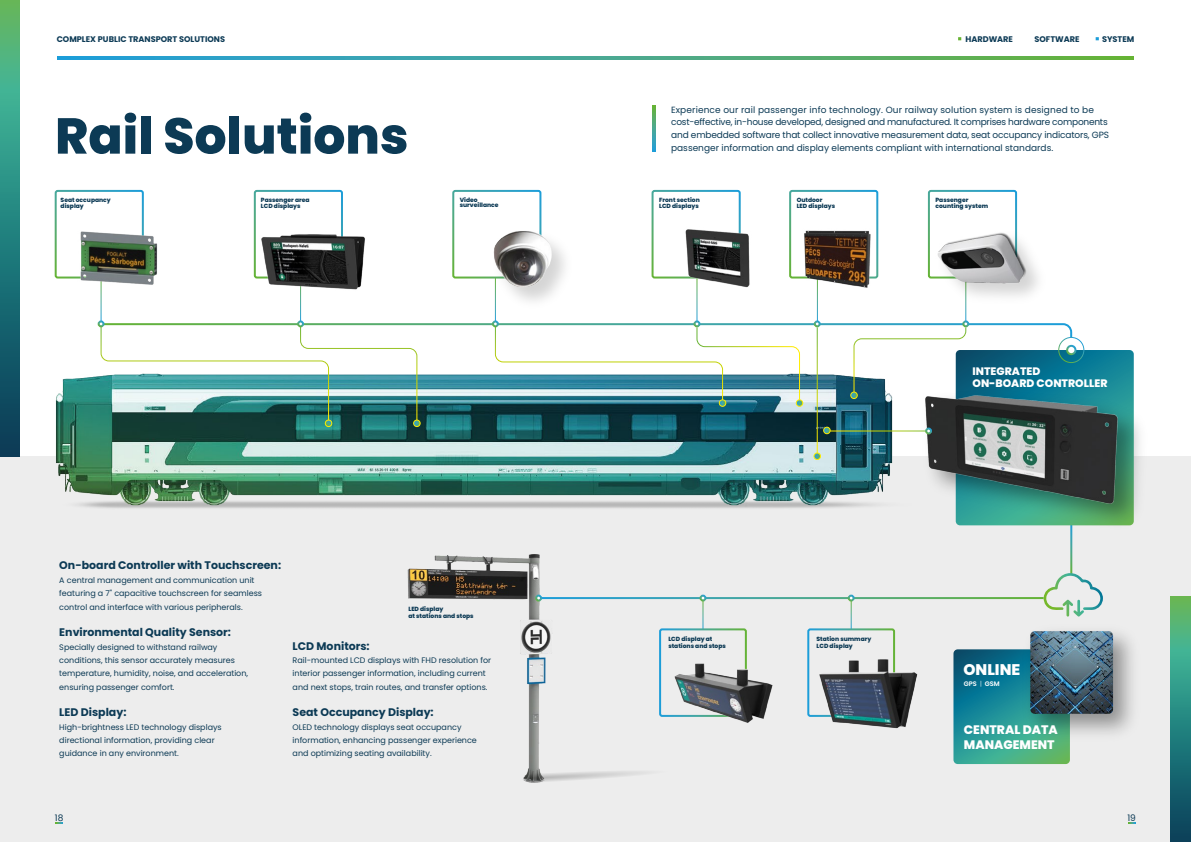
<style>
.page{position:relative;width:1191px;height:842px;background:#fff}
.page>*{position:absolute;margin:0;border:0;box-sizing:border-box;transform-origin:0 0}
.t1{font:800 50.3px "Poppins";color:#0c3a55}
.t2{font:800 15.4px "Poppins";color:#fff}
.t3{font:800 12.3px/15px "Poppins";color:#fff}
.t4{font:700 11px "Poppins";color:#0c3a55}
.t5{font:800 10.8px/12.1px "Poppins";color:#fff}
.t6{font:9px/13px "Poppins";letter-spacing:-.015em;color:#0c3a55}
.t7{font:9px "Poppins";color:#0c3954}
.t8{font:700 8.2px "Poppins";color:#0c3a55}
.t9{font:8px/13.4px "Poppins";color:#0c3a55}
.t10{font:600 6.6px "Poppins";color:#fff}
.t11{font:800 6px/6.6px "Poppins";color:#0c3a55}
.s1{font-weight:300}
</style>
<div class="page">
<div style="left:0;top:456px;width:1191px;height:386px;background:#ededed"></div>
<img style="left:407px;top:554px;width:178px;height:203px">
<svg style="left:523px;top:757px;width:123px;height:26px"></svg>
<svg style="left:57px;top:57px;width:1076px;height:3px;background:#46a88f"></svg>
<img style="left:55px;top:376px;width:41px;height:118px">
<div style="left:55px;top:190px;width:89px;height:89px;border:2px solid #fff;border-radius:2px"></div>
<div style="left:928px;top:190px;width:89px;height:89px;border:2px solid #fff;border-radius:2px"></div>
<img style="left:54px;top:207px;width:104px;height:111px">
<div style="left:651px;top:190px;width:89px;height:89px;border:2px solid #fff;border-radius:2px"></div>
<hr style="left:1070px;top:524px;width:2px;height:50px;background:#fff">
<hr style="left:538px;top:597px;width:505px;height:2px;background:#fff">
<div style="left:98px;top:320px;width:6px;height:7px;border:2px solid #fff;border-radius:50%"></div>
<div style="left:452px;top:190px;width:89px;height:89px;border:2px solid #fff;border-radius:2px"></div>
<div style="left:492px;top:320px;width:7px;height:7px;border:2px solid #fff;border-radius:50%"></div>
<div style="left:254px;top:190px;width:89px;height:89px;border:2px solid #fff;border-radius:2px"></div>
<img style="left:253px;top:203px;width:112px;height:111px">
<div style="left:297px;top:320px;width:7px;height:7px;border:2px solid #fff;border-radius:50%"></div>
<div style="left:693px;top:320px;width:7px;height:7px;border:2px solid #fff;border-radius:50%"></div>
<div style="left:814px;top:320px;width:6px;height:7px;border:2px solid #fff;border-radius:50%"></div>
<svg style="left:700px;top:600px;width:5px;height:28px"></svg>
<div style="left:699px;top:595px;width:7px;height:6px;border:2px solid #fff;border-radius:50%"></div>
<div style="left:535px;top:595px;width:7px;height:6px;border:2px solid #fff;border-radius:50%"></div>
<svg style="left:848px;top:600px;width:5px;height:25px"></svg>
<div style="left:847px;top:595px;width:7px;height:6px;border:2px solid #fff;border-radius:50%"></div>
<div style="left:789px;top:190px;width:89px;height:89px;border:2px solid #fff;border-radius:2px"></div>
<img style="left:494px;top:224px;width:71px;height:90px">
<img style="left:487px;top:225px;width:70px;height:69px">
<img style="left:965px;top:261px;width:73px;height:48px">
<img style="left:930px;top:219px;width:101px;height:76px">
<div style="left:962px;top:320px;width:7px;height:7px;border:2px solid #fff;border-radius:50%"></div>
<img style="left:663px;top:211px;width:127px;height:88px">
<img style="left:778px;top:220px;width:101px;height:83px">
<img style="left:807px;top:625px;width:111px;height:104px">
<div style="left:659px;top:628px;width:88px;height:89px;border:2px solid #fff;border-radius:2px"></div>
<img style="left:659px;top:647px;width:114px;height:76px">
<svg style="left:652px;top:106px;width:3px;height:45px"></svg>
<svg style="left:953px;top:649px;width:117px;height:115px;background:#228b8e"></svg>
<img style="left:1016px;top:632px;width:117px;height:115px">
<img style="left:1030px;top:631px;width:83px;height:83px">
<svg style="left:1043px;top:573px;width:60px;height:44px"></svg>
<img style="left:958px;top:370px;width:182px;height:164px">
<svg style="left:0;top:0;width:20px;height:456px;background:#298176"></svg>
<svg style="left:1170px;top:596px;width:21px;height:246px;background:#2c8577"></svg>
<img style="left:96px;top:321px;width:1037px;height:204px">
<div style="left:925px;top:428px;width:7px;height:6px;border:2px solid #fff;border-radius:50%"></div>
<p class="t8" style="left:57px;top:34px;width:170px">COMPLEX PUBLIC TRANSPORT SOLUTIONS</p>
<p class="t8" style="left:965px;top:34px;width:49px">HARDWARE</p>
<p class="t8" style="left:1034px;top:34px;width:47px">SOFTWARE</p>
<p class="t8" style="left:1102px;top:34px;width:34px">SYSTEM</p>
<h1 class="t1" style="left:55px;top:107px;width:355px">Rail Solutions</h1>
<p class="t6" style="left:671px;top:103px;width:439px">Experience our rail passenger info technology. Our railway solution system is designed to be cost-effective, in-house developed, designed and manufactured. It comprises hardware components and embedded software that collect innovative measurement data, seat occupancy indicators, GPS passenger information and display elements compliant with international standards.</p>
<p class="t11" style="left:261px;top:196px;width:50px">Passenger area<br>LCD displays</p>
<p class="t11" style="left:659px;top:196px;width:42px">Front section<br>LCD displays</p>
<p class="t11" style="left:796px;top:196px;width:40px">Outdoor<br>LED displays</p>
<p class="t11" style="left:460px;top:197px;width:40px;line-height:5.8px">Video surveillance</p>
<p class="t11" style="left:61px;top:196px;width:52px">Seat occupancy display</p>
<p class="t11" style="left:935px;top:196px;width:54px">Passenger counting system</p>
<h3 class="t4" style="left:59px;top:559px;width:223px">On-board Controller with Touchscreen:</h3>
<p class="t9" style="left:59px;top:573px;width:204px">A central management and communication unit featuring a 7" capacitive touchscreen for seamless control and interface with various peripherals.</p>
<h3 class="t4" style="left:59px;top:626px;width:173px">Environmental Quality Sensor:</h3>
<p class="t9" style="left:59px;top:640px;width:190px">Specially designed to withstand railway conditions, this sensor accurately measures temperature, humidity, noise, and acceleration, ensuring passenger comfort.</p>
<h3 class="t4" style="left:59px;top:706px;width:69px">LED Display:</h3>
<p class="t9" style="left:59px;top:720px;width:164px">High-brightness LED technology displays directional information, providing clear guidance in any environment.</p>
<p class="t11" style="left:408px;top:606px;width:67px">LED display<br>at stations and stops</p>
<h3 class="t4" style="left:292px;top:639px;width:79px">LCD Monitors:</h3>
<p class="t9" style="left:292px;top:653px;width:200px">Rail-mounted LCD displays with FHD resolution for interior passenger information, including current and next stops, train routes, and transfer options.</p>
<h3 class="t4" style="left:292px;top:706px;width:143px">Seat Occupancy Display:</h3>
<p class="t9" style="left:292px;top:720px;width:186px">OLED technology displays seat occupancy information, enhancing passenger experience and optimizing seating availability.</p>
<h3 class="t5" style="left:972px;top:365px;width:136px">INTEGRATED<br>ON-BOARD CONTROLLER</h3>
<p class="t11" style="left:668px;top:636px;width:59px">LCD display at stations and stops</p>
<p class="t11" style="left:816px;top:636px;width:56px">Station summary<br>LCD display</p>
<h2 class="t2" style="left:963px;top:661px;width:58px">ONLINE</h2>
<p class="t10" style="left:964px;top:680px;width:37px">GPS <span class="s1">|</span> GSM</p>
<h3 class="t3" style="left:964px;top:722px;width:95px">CENTRAL DATA<br>MANAGEMENT</h3>
<p class="t7" style="left:55px;top:812px;width:10px">18</p>
<p class="t6" style="left:1127px;top:811px;width:10px">19</p>
</div>
